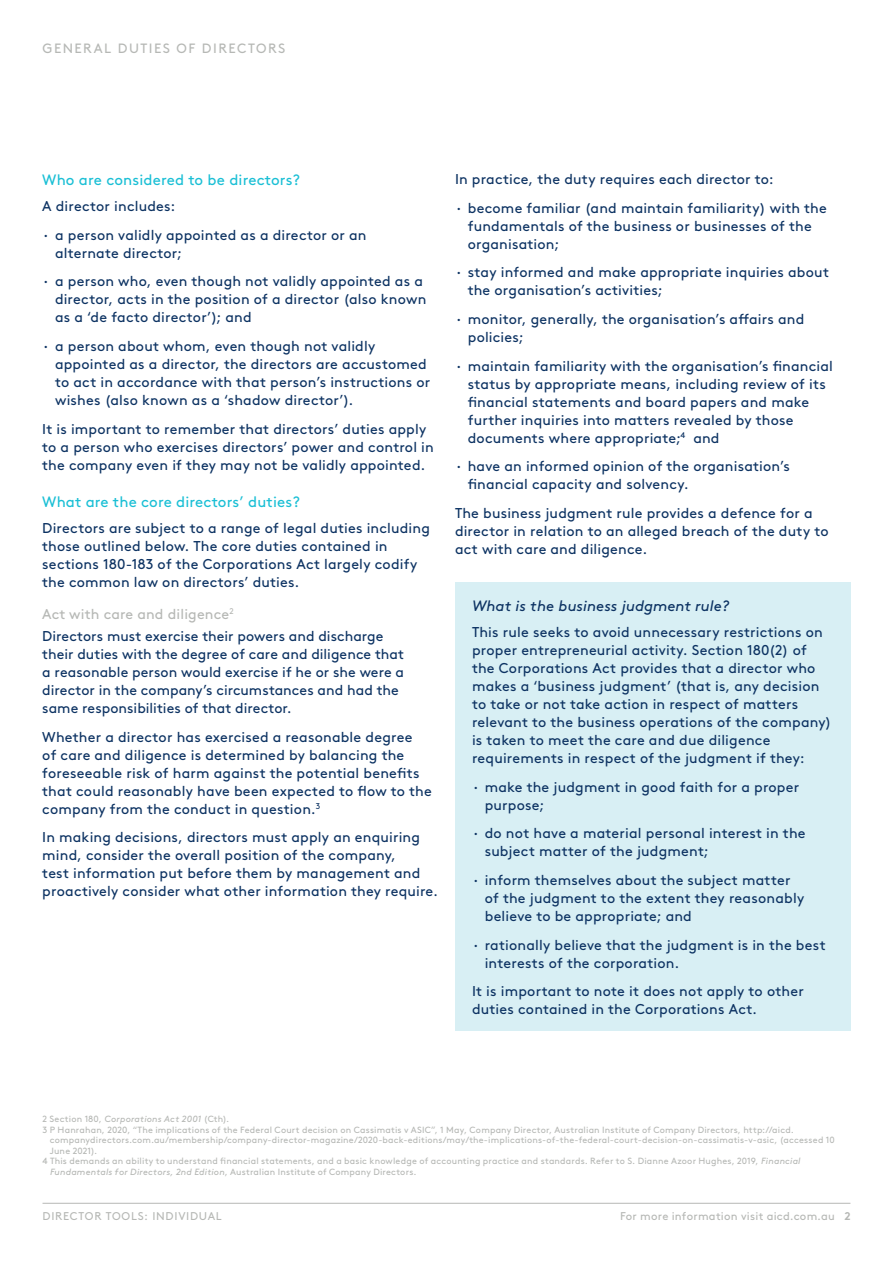
<style>
.page{position:relative;width:893px;height:1263px;background:#fff}
.page>*{position:absolute;margin:0;border:0;box-sizing:border-box;transform-origin:0 0}
.t1{font:15px "Brown Std";letter-spacing:.01em;color:#1abfd5}
.t2{font:italic 15px "Brown Std";letter-spacing:.005em;color:#0c3262}
.t3{font:14.25px/18px "Brown Std";letter-spacing:.01em;color:#0c3262}
.t4{font:13.5px "Brown Std";letter-spacing:.11em;color:#b6b8b5}
.t5{font:11.25px "Brown Std";letter-spacing:.025em;color:#b6b8b5}
.t6{font:11.25px "Brown Std";letter-spacing:.065em;color:#b6b8b5}
.t7{font:9px "Brown Std";letter-spacing:.02em;color:#b6b8b5}
.t8{font:italic 9px "Brown Std";letter-spacing:.025em;color:#b6b8b5}
.s1{font-family:"Foundry Form Sans"}
.s2{color:#b6b8b5}
.s3{font-style:normal}
.s4{font-style:italic}
.s5{font-weight:700}
</style>
<div class="page">
<hr style="left:43px;top:1203px;width:807px;height:1px;background:#b6b8b5">
<div style="left:455px;top:582px;width:395px;height:449px;background:#d8eff4"></div>
<p class="t4" style="left:43px;top:41px;width:244px">GENERAL DUTIES OF DIRECTORS</p>
<p class="t1" style="left:42px;top:171px;width:259px">Who are considered to be directors?</p>
<p class="t3" style="left:42px;top:197px;width:134px">A director includes:</p>
<p class="t3" style="left:55px;top:226px;width:313px;text-indent:-13px"><span class="s1">•</span> a person validly appointed as a director or an alternate director;</p>
<p class="t3" style="left:55px;top:272px;width:373px;text-indent:-13px"><span class="s1">•</span> a person who, even though not validly appointed as a director, acts in the position of a director (also known as a ‘de facto director’); and</p>
<p class="t3" style="left:55px;top:337px;width:377px;text-indent:-13px"><span class="s1">•</span> a person about whom, even though not validly appointed as a director, the directors are accustomed to act in accordance with that person’s instructions or wishes (also known as a ‘shadow director’).</p>
<p class="t3" style="left:42px;top:420px;width:393px">It is important to remember that directors’ duties apply to a person who exercises directors’ power and control in the company even if they may not be validly appointed.</p>
<p class="t1" style="left:42px;top:493px;width:259px">What are the core directors’ duties?</p>
<p class="t3" style="left:42px;top:519px;width:389px">Directors are subject to a range of legal duties including those outlined below. The core duties contained in sections 180-183 of the Corporations Act largely codify the common law on directors’ duties.</p>
<p class="t3" style="left:42px;top:603px;width:343px;line-height:22.2px"><span class="s2">Act with care and diligence</span><sup>2<br></sup>Directors must exercise their powers and discharge</p>
<p class="t3" style="left:42px;top:645px;width:363px">their duties with the degree of care and diligence that a reasonable person would exercise if he or she were a director in the company’s circumstances and had the same responsibilities of that director.</p>
<p class="t3" style="left:42px;top:728px;width:391px">Whether a director has exercised a reasonable degree<br>of care and diligence is determined by balancing the foreseeable risk of harm against the potential benefits that could reasonably have been expected to flow to the company from the conduct in question.<sup>3</sup></p>
<p class="t3" style="left:42px;top:828px;width:397px">In making decisions, directors must apply an enquiring mind, consider the overall position of the company,<br>test information put before them by management and proactively consider what other information they require.</p>
<p class="t3" style="left:455px;top:170px;width:320px">In practice, the duty requires each director to:</p>
<p class="t3" style="left:468px;top:199px;width:361px;text-indent:-13px"><span class="s1">•</span> become familiar (and maintain familiarity) with the fundamentals of the business or businesses of the organisation;</p>
<p class="t3" style="left:468px;top:263px;width:363px;text-indent:-13px"><span class="s1">•</span> stay informed and make appropriate inquiries about the organisation’s activities;</p>
<p class="t3" style="left:468px;top:310px;width:338px;text-indent:-13px"><span class="s1">•</span> monitor, generally, the organisation’s affairs and policies;</p>
<p class="t3" style="left:468px;top:357px;width:367px;text-indent:-13px"><span class="s1">•</span> maintain familiarity with the organisation’s financial status by appropriate means, including review of its financial statements and board papers and make further inquiries into matters revealed by those documents where appropriate;<sup>4</sup> and</p>
<p class="t3" style="left:468px;top:457px;width:324px;text-indent:-13px"><span class="s1">•</span> have an informed opinion of the organisation’s financial capacity and solvency.</p>
<p class="t3" style="left:455px;top:504px;width:375px">The business judgment rule provides a defence for a director in relation to an alleged breach of the duty to act with care and diligence.</p>
<p class="t2" style="left:472px;top:596px;width:259px">What is the business judgment rule?</p>
<p class="t3" style="left:472px;top:623px;width:361px">This rule seeks to avoid unnecessary restrictions on proper entrepreneurial activity. Section 180(2) of the Corporations Act provides that a director who makes a ‘business judgment’ (that is, any decision to take or not take action in respect of matters relevant to the business operations of the company) is taken to meet the care and due diligence requirements in respect of the judgment if they:</p>
<p class="t3" style="left:485px;top:778px;width:316px;text-indent:-13px"><span class="s1">•</span> make the judgment in good faith for a proper purpose;</p>
<p class="t3" style="left:485px;top:824px;width:322px;text-indent:-13px"><span class="s1">•</span> do not have a material personal interest in the subject matter of the judgment;</p>
<p class="t3" style="left:485px;top:871px;width:321px;text-indent:-13px"><span class="s1">•</span> inform themselves about the subject matter of the judgment to the extent they reasonably believe to be appropriate; and</p>
<p class="t3" style="left:485px;top:936px;width:342px;text-indent:-13px"><span class="s1">•</span> rationally believe that the judgment is in the best interests of the corporation.</p>
<p class="t3" style="left:472px;top:982px;width:333px">It is important to note it does not apply to other duties contained in the Corporations Act.</p>
<p class="t8" style="left:43px;top:1114px;width:188px"><span class="s3">2 Section 180,</span> Corporations Act 2001 <span class="s3">(Cth).</span></p>
<p class="t7" style="left:43px;top:1124px;width:753px">3 P Hanrahan, 2020, “The implications of the Federal Court decision on Cassimatis v ASIC”, 1 May, Company Director, Australian Institute of Company Directors, http://aicd.</p>
<p class="t7" style="left:50px;top:1135px;width:787px">companydirectors.com.au/membership/company-director-magazine/2020-back-editions/may/the-implications-of-the-federal-court-decision-on-cassimatis-v-asic, (accessed 10</p>
<p class="t7" style="left:50px;top:1145px;width:49px">June 2021).</p>
<p class="t7" style="left:43px;top:1156px;width:759px">4 This demands an ability to understand financial statements, and a basic knowledge of accounting practice and standards. Refer to S. Dianne Azoor Hughes, 2019, <span class="s4">Financial</span></p>
<p class="t7" style="left:50px;top:1166px;width:368px"><span class="s4">Fundamentals for Directors, 2nd Edition</span>, Australian Institute of Company Directors.</p>
<p class="t6" style="left:43px;top:1210px;width:181px">DIRECTOR TOOLS: INDIVIDUAL</p>
<p class="t5" style="left:620px;top:1210px;width:232px">For more information visit aicd.com.au <span class="s5">2</span></p>
</div>
